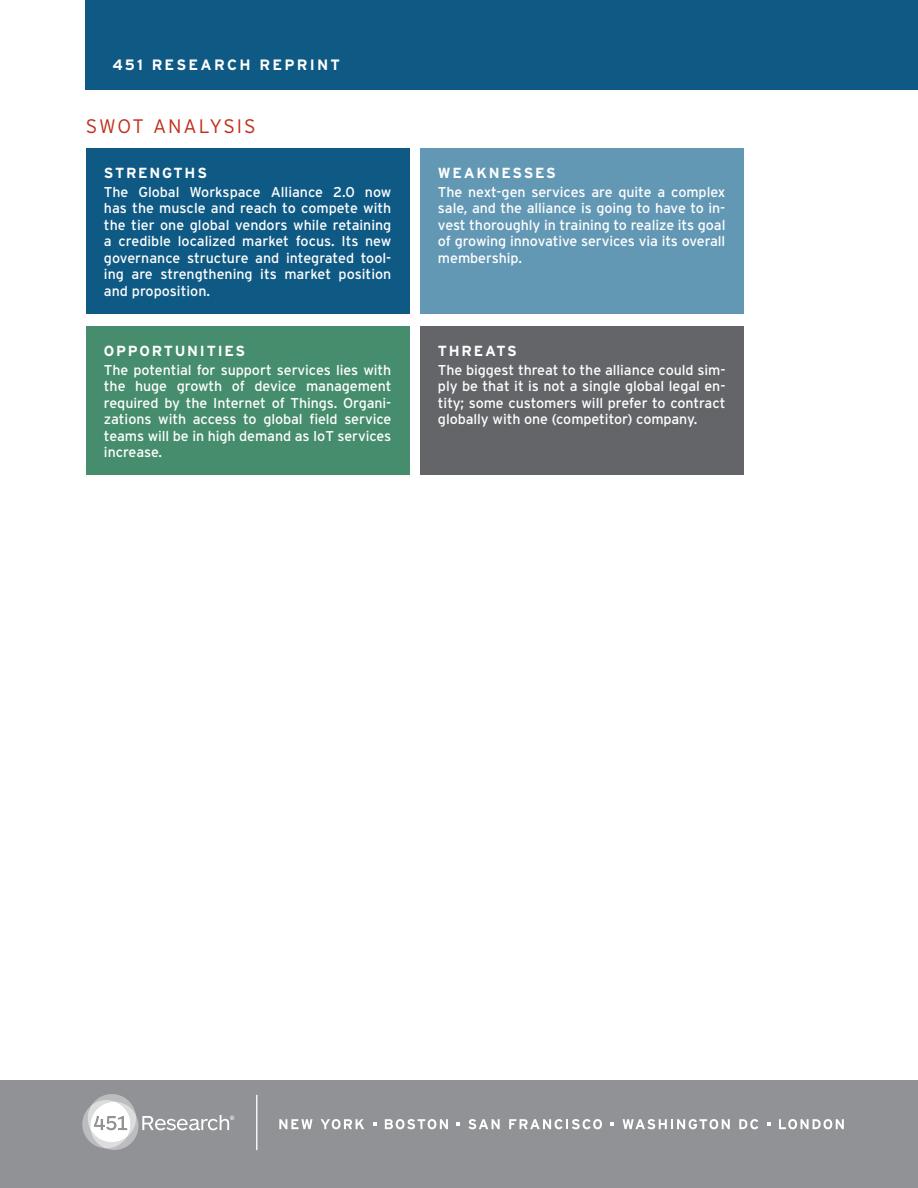
<style>
.page{position:relative;width:918px;height:1188px;background:#fff}
.page>*{position:absolute;margin:0;border:0;box-sizing:border-box;transform-origin:0 0}
.t1{font:300 19.5px "Interstate";letter-spacing:.095em;color:#c02d19}
.t2{font:700 15px "Interstate";letter-spacing:.15em;color:#fff}
.t3{font:700 14.7px "Interstate";letter-spacing:.12em;color:#fff}
.t4{font:14.25px/16.5px "Interstate";letter-spacing:-.005em;color:#fff;text-align:justify}
</style>
<div class="page">
<div style="left:0;top:1080px;width:918px;height:108px;background:#919295"></div>
<hr style="left:256px;top:1095px;width:1px;height:55px;background:#fff">
<svg style="left:82px;top:1094px;width:152px;height:56px"></svg>
<svg style="left:279px;top:1119px;width:34px;height:10px"></svg>
<svg style="left:321px;top:1119px;width:43px;height:10px"></svg>
<svg style="left:385px;top:1119px;width:63px;height:10px"></svg>
<svg style="left:468px;top:1119px;width:32px;height:10px"></svg>
<svg style="left:509px;top:1119px;width:93px;height:10px"></svg>
<svg style="left:623px;top:1119px;width:107px;height:10px"></svg>
<svg style="left:739px;top:1119px;width:19px;height:10px"></svg>
<svg style="left:779px;top:1119px;width:65px;height:10px"></svg>
<svg style="left:373px;top:1122px;width:3px;height:4px"></svg>
<svg style="left:456px;top:1122px;width:4px;height:4px"></svg>
<svg style="left:611px;top:1122px;width:3px;height:4px"></svg>
<svg style="left:767px;top:1122px;width:3px;height:4px"></svg>
<div style="left:86px;top:0;width:832px;height:90px;background:#0f5a85"></div>
<div style="left:86px;top:148px;width:323px;height:166px;background:#0f5a85"></div>
<div style="left:420px;top:148px;width:323px;height:166px;background:#6398b5"></div>
<div style="left:86px;top:326px;width:323px;height:149px;background:#458d6d"></div>
<div style="left:420px;top:326px;width:323px;height:149px;background:#646569"></div>
<p class="t2" style="left:112px;top:55px;width:229px">451 RESEARCH REPRINT</p>
<h1 class="t1" style="left:86px;top:114px;width:171px">SWOT ANALYSIS</h1>
<p class="t3" style="left:104px;top:164px;width:105px">STRENGTHS</p>
<p class="t4" style="left:104px;top:184px;width:289px">The Global Workspace Alliance 2.0 now has the muscle and reach to compete with the tier one global vendors while retaining a credible localized market focus. Its new governance structure and integrated tool&shy;ing are strengthening its market position and proposition.</p>
<p class="t3" style="left:104px;top:342px;width:143px">OPPORTUNITIES</p>
<p class="t4" style="left:104px;top:361px;width:289px">The potential for support services lies with the huge growth of device management required by the Internet of Things. Organi&shy;zations with access to global field service teams will be in high demand as IoT services increase.</p>
<p class="t3" style="left:438px;top:164px;width:119px">WEAKNESSES</p>
<p class="t4" style="left:438px;top:184px;width:289px">The next-gen services are quite a complex sale, and the alliance is going to have to in&shy;vest thoroughly in training to realize its goal of growing innovative services via its overall membership.</p>
<p class="t3" style="left:438px;top:342px;width:80px">THREATS</p>
<p class="t4" style="left:438px;top:361px;width:289px">The biggest threat to the alliance could sim&shy;ply be that it is not a single global legal en&shy;tity; some customers will prefer to contract globally with one (competitor) company.</p>
</div>
